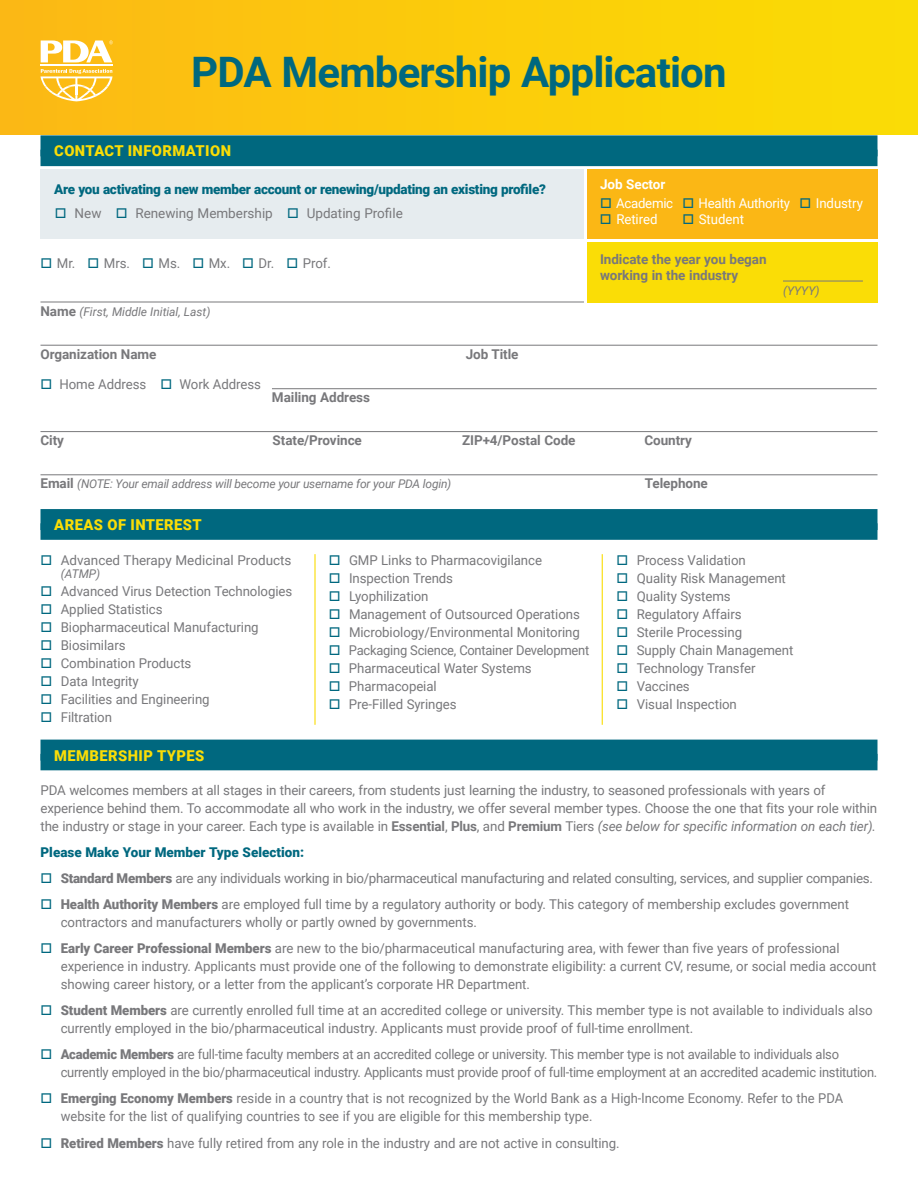
<style>
.page{position:relative;width:918px;height:1188px;background:#fff}
.page>*{position:absolute;margin:0;border:0;box-sizing:border-box;transform-origin:0 0}
.t1{font:700 42px "Roboto";letter-spacing:-.02em;color:#00687f}
.t2{font:900 15px "Roboto";letter-spacing:.03em;color:#fadd06}
.t3{font:13.5px/18px "Roboto";letter-spacing:-.005em;color:#78787b}
.t4{font:13.5px/18px "Roboto";letter-spacing:-.005em;color:#78787b;scale:.96 1}
.t5{font:700 13.5px/16.2px "Roboto";letter-spacing:-.005em;color:#78787b}
.t6{font:900 13.5px "Roboto";letter-spacing:-.02em;color:#00687f}
.t7{font:13.5px "Roboto";letter-spacing:-.02em;color:#fff}
.t8{font:900 13.5px "Roboto";color:#00687f}
.t9{font:700 13.5px "Roboto";letter-spacing:-.005em;color:#fff}
.t10{font:italic 12px "Roboto";letter-spacing:-.02em;color:#78787b}
.s1{color:#00687f}
.s2{font-weight:700;font-style:normal;font-size:13.5px}
.s3{font-weight:700}
.s4{font-style:italic}
.s5{font-weight:900}
</style>
<div class="page">
<div style="left:41px;top:169px;width:543px;height:70px;background:#e6ecef"></div>
<div style="left:587px;top:169px;width:291px;height:70px;background:#fbb715"></div>
<div style="left:41px;top:135px;width:837px;height:21px;background:#00687f"></div>
<div style="left:41px;top:150px;width:837px;height:16px;background:#00687f"></div>
<hr style="left:41px;top:302px;width:837px;height:1px;background:#78787b">
<hr style="left:41px;top:345px;width:837px;height:1px;background:#78787b">
<hr style="left:41px;top:431px;width:837px;height:1px;background:#78787b">
<hr style="left:41px;top:475px;width:837px;height:1px;background:#78787b">
<div style="left:0;top:0;width:918px;height:135px;background:linear-gradient(to right,#fcb915,#fadd03)"></div>
<hr style="left:41px;top:64px;width:72px;height:2px;background:#fff">
<svg style="left:40px;top:69px;width:73px;height:32px"></svg>
<svg style="left:41px;top:40px;width:72px;height:22px"></svg>
<div style="left:41px;top:509px;width:837px;height:21px;background:#00687f"></div>
<div style="left:41px;top:523px;width:837px;height:17px;background:#00687f"></div>
<div style="left:41px;top:740px;width:837px;height:21px;background:#00687f"></div>
<div style="left:41px;top:754px;width:837px;height:16px;background:#00687f"></div>
<hr style="left:314px;top:554px;width:2px;height:171px;background:#fadd06">
<hr style="left:602px;top:554px;width:1px;height:171px;background:#fadd06">
<hr style="left:272px;top:388px;width:605px;height:1px;background:#78787b">
<div style="left:584px;top:245px;width:291px;height:61px;background:#fff"></div>
<div style="left:587px;top:242px;width:291px;height:61px;background:#fadd06"></div>
<hr style="left:783px;top:281px;width:80px;height:1px;background:#78787b">
<h1 class="t1" style="left:191px;top:55px;width:537px">PDA Membership Application</h1>
<p class="t2" style="left:54px;top:145px;width:178px">CONTACT INFORMATION</p>
<p class="t6" style="left:54px;top:180px;width:493px">Are you activating a new member account or renewing/updating an existing profile?</p>
<p class="t3" style="left:55px;top:206px;width:349px"><span class="s1">□</span> New <span class="s1">□</span> Renewing Membership <span class="s1">□</span> Updating Profile</p>
<p class="t3" style="left:40px;top:255px;width:292px"><span class="s1">□</span> Mr. <span class="s1">□</span> Mrs. <span class="s1">□</span> Ms. <span class="s1">□</span> Mx. <span class="s1">□</span> Dr. <span class="s1">□</span> Prof.</p>
<p class="t10" style="left:41px;top:306px;width:171px"><span class="s2">Name</span> (First, Middle Initial, Last)</p>
<p class="t5" style="left:41px;top:347px;width:118px">Organization Name</p>
<p class="t5" style="left:466px;top:347px;width:54px">Job Title</p>
<p class="t3" style="left:40px;top:375px;width:222px"><span class="s1">□</span> Home Address <span class="s1">□</span> Work Address</p>
<p class="t5" style="left:272px;top:391px;width:100px">Mailing Address</p>
<p class="t9" style="left:600px;top:179px;width:67px">Job Sector</p>
<p class="t7" style="left:600px;top:198px;width:265px"><span class="s1">□</span> Academic <span class="s1">□</span> Health Authority <span class="s1">□</span> Industry</p>
<p class="t7" style="left:600px;top:214px;width:59px"><span class="s1">□</span> Retired</p>
<p class="t7" style="left:682px;top:210px;width:63px"><span class="s1">□</span> Student</p>
<p class="t5" style="left:600px;top:252px;width:168px">Indicate the year you began working in the industry</p>
<p class="t10" style="left:783px;top:285px;width:38px">(YYYY)</p>
<p class="t5" style="left:41px;top:434px;width:25px">City</p>
<p class="t5" style="left:273px;top:434px;width:91px">State/Province</p>
<p class="t5" style="left:462px;top:434px;width:115px">ZIP+4/Postal Code</p>
<p class="t5" style="left:645px;top:434px;width:49px">Country</p>
<p class="t10" style="left:40px;top:479px;width:412px"><span class="s2">Email</span> (NOTE: Your email address will become your username for your PDA login)</p>
<p class="t5" style="left:645px;top:477px;width:65px">Telephone</p>
<p class="t2" style="left:54px;top:519px;width:149px">AREAS OF INTEREST</p>
<p class="t3" style="left:40px;top:550px;width:253px"><span class="s1">□</span> Advanced Therapy Medicinal Products</p>
<p class="t10" style="left:61px;top:568px;width:41px">(ATMP)</p>
<p class="t3" style="left:40px;top:582px;width:253px"><span class="s1">□</span> Advanced Virus Detection Technologies</p>
<p class="t3" style="left:40px;top:600px;width:124px"><span class="s1">□</span> Applied Statistics</p>
<p class="t3" style="left:40px;top:618px;width:220px"><span class="s1">□</span> Biopharmaceutical Manufacturing</p>
<p class="t3" style="left:40px;top:636px;width:87px"><span class="s1">□</span> Biosimilars</p>
<p class="t3" style="left:40px;top:654px;width:152px"><span class="s1">□</span> Combination Products</p>
<p class="t3" style="left:40px;top:672px;width:100px"><span class="s1">□</span> Data Integrity</p>
<p class="t3" style="left:40px;top:690px;width:171px"><span class="s1">□</span> Facilities and Engineering</p>
<p class="t3" style="left:40px;top:708px;width:73px"><span class="s1">□</span> Filtration</p>
<p class="t3" style="left:329px;top:550px;width:215px"><span class="s1">□</span> GMP Links to Pharmacovigilance</p>
<p class="t3" style="left:329px;top:568px;width:126px"><span class="s1">□</span> Inspection Trends</p>
<p class="t3" style="left:329px;top:586px;width:101px"><span class="s1">□</span> Lyophilization</p>
<p class="t3" style="left:329px;top:604px;width:253px"><span class="s1">□</span> Management of Outsourced Operations</p>
<p class="t3" style="left:329px;top:622px;width:253px"><span class="s1">□</span> Microbiology/Environmental Monitoring</p>
<p class="t4" style="left:329px;top:640px;width:273px"><span class="s1">□</span> Packaging Science, Container Development</p>
<p class="t3" style="left:329px;top:658px;width:205px"><span class="s1">□</span> Pharmaceutical Water Systems</p>
<p class="t3" style="left:329px;top:676px;width:110px"><span class="s1">□</span> Pharmacopeial</p>
<p class="t3" style="left:329px;top:694px;width:129px"><span class="s1">□</span> Pre-Filled Syringes</p>
<p class="t3" style="left:617px;top:550px;width:131px"><span class="s1">□</span> Process Validation</p>
<p class="t3" style="left:617px;top:568px;width:171px"><span class="s1">□</span> Quality Risk Management</p>
<p class="t3" style="left:617px;top:586px;width:116px"><span class="s1">□</span> Quality Systems</p>
<p class="t3" style="left:617px;top:604px;width:127px"><span class="s1">□</span> Regulatory Affairs</p>
<p class="t3" style="left:617px;top:622px;width:127px"><span class="s1">□</span> Sterile Processing</p>
<p class="t3" style="left:617px;top:640px;width:178px"><span class="s1">□</span> Supply Chain Management</p>
<p class="t3" style="left:617px;top:658px;width:141px"><span class="s1">□</span> Technology Transfer</p>
<p class="t3" style="left:617px;top:678px;width:75px"><span class="s1">□</span> Vaccines</p>
<p class="t3" style="left:617px;top:694px;width:122px"><span class="s1">□</span> Visual Inspection</p>
<p class="t2" style="left:54px;top:749px;width:152px">MEMBERSHIP TYPES</p>
<p class="t3" style="left:40px;top:780px;width:838px">PDA welcomes members at all stages in their careers, from students just learning the industry, to seasoned professionals with years of experience behind them. To accommodate all who work in the industry, we offer several member types. Choose the one that fits your role within the industry or stage in your career. Each type is available in <span class="s3">Essential</span>, <span class="s3">Plus</span>, and <span class="s3">Premium</span> Tiers <span class="s4">(see below for specific information on each tier).</span></p>
<p class="t8" style="left:40px;top:843px;width:265px">Please Make Your Member Type Selection:</p>
<p class="t3" style="left:40px;top:869px;width:834px"><span class="s1">□</span> <span class="s5">Standard Members</span> are any individuals working in bio/pharmaceutical manufacturing and related consulting, services, and supplier companies.</p>
<p class="t3" style="left:61px;top:895px;width:790px;text-indent:-20px"><span class="s1">□</span> <span class="s5">Health Authority Members</span> are employed full time by a regulatory authority or body. This category of membership excludes government contractors and manufacturers wholly or partly owned by governments.</p>
<p class="t3" style="left:61px;top:939px;width:817px;text-indent:-20px"><span class="s1">□</span> <span class="s5">Early Career Professional Members</span> are new to the bio/pharmaceutical manufacturing area, with fewer than five years of professional experience in industry. Applicants must provide one of the following to demonstrate eligibility: a current CV, resume, or social media account showing career history, or a letter from the applicant’s corporate HR Department.</p>
<p class="t3" style="left:61px;top:1001px;width:813px;text-indent:-20px"><span class="s1">□</span> <span class="s5">Student Members</span> are currently enrolled full time at an accredited college or university. This member type is not available to individuals also currently employed in the bio/pharmaceutical industry. Applicants must provide proof of full-time enrollment.</p>
<p class="t4" style="left:61px;top:1045px;width:852px;text-indent:-20px"><span class="s1">□</span> <span class="s5">Academic Members</span> are full-time faculty members at an accredited college or university. This member type is not available to individuals also currently employed in the bio/pharmaceutical industry. Applicants must provide proof of full-time employment at an accredited academic institution.</p>
<p class="t4" style="left:61px;top:1089px;width:817px;text-indent:-20px"><span class="s1">□</span> <span class="s5">Emerging Economy Members</span> reside in a country that is not recognized by the World Bank as a High-lncome Economy. Refer to the PDA website for the list of qualifying countries to see if you are eligible for this membership type.</p>
<p class="t3" style="left:40px;top:1133px;width:581px"><span class="s1">□</span> <span class="s5">Retired Members</span> have fully retired from any role in the industry and are not active in consulting.</p>
</div>
